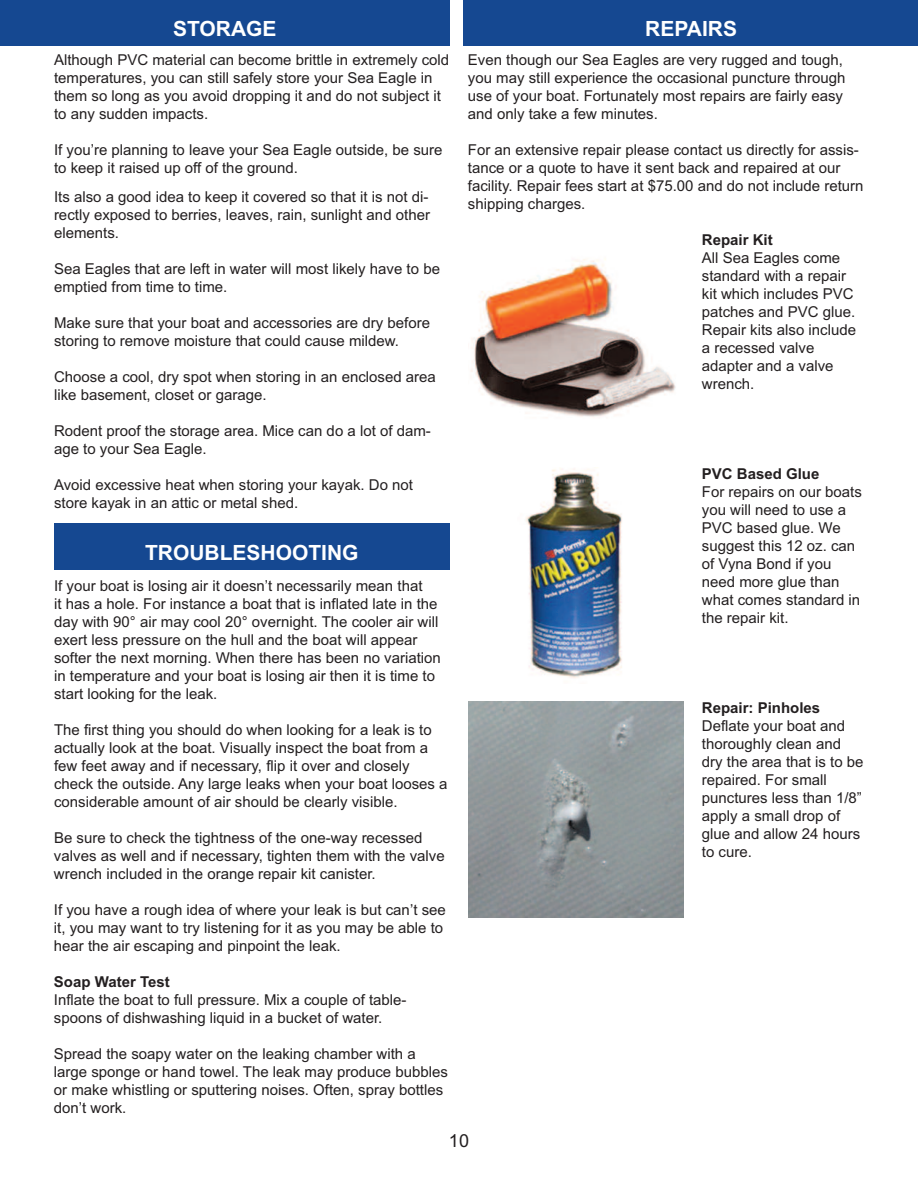
<style>
.page{position:relative;width:918px;height:1188px;background:#fff}
.page>*{position:absolute;margin:0;border:0;box-sizing:border-box;transform-origin:0 0}
.t1{font:700 21px "Arial";color:#fff}
.t2{font:18px "Arial";color:#231f20}
.t3{font:15px/18px "Arial";color:#231f20}
.t4{font:700 15px "Arial";color:#231f20}
</style>
<div class="page">
<img style="left:470px;top:259px;width:206px;height:158px">
<img style="left:525px;top:468px;width:97px;height:210px">
<img style="left:468px;top:702px;width:216px;height:216px">
<div style="left:464px;top:0;width:454px;height:45px;background:#154891"></div>
<div style="left:0;top:0;width:450px;height:45px;background:#154891"></div>
<div style="left:54px;top:523px;width:396px;height:46px;background:#154891"></div>
<h1 class="t1" style="left:173px;top:16px;width:105px">STORAGE</h1>
<h1 class="t1" style="left:645px;top:16px;width:93px">REPAIRS</h1>
<p class="t3" style="left:54px;top:51px;width:397px">Although PVC material can become brittle in extremely cold temperatures, you can still safely store your Sea Eagle in them so long as you avoid dropping it and do not subject it to any sudden impacts.</p>
<p class="t3" style="left:54px;top:141px;width:390px">If you’re planning to leave your Sea Eagle outside, be sure to keep it raised up off of the ground.</p>
<p class="t3" style="left:54px;top:188px;width:378px;text-align:justify">Its also a good idea to keep it covered so that it is not di&shy;rectly exposed to berries, leaves, rain, sunlight and other elements.</p>
<p class="t3" style="left:54px;top:260px;width:388px">Sea Eagles that are left in water will most likely have to be emptied from time to time.</p>
<p class="t3" style="left:54px;top:314px;width:378px">Make sure that your boat and accessories are dry before storing to remove moisture that could cause mildew.</p>
<p class="t3" style="left:54px;top:368px;width:383px">Choose a cool, dry spot when storing in an enclosed area like basement, closet or garage.</p>
<p class="t3" style="left:54px;top:422px;width:378px">Rodent proof the storage area. Mice can do a lot of dam&shy;age to your Sea Eagle.</p>
<p class="t3" style="left:54px;top:476px;width:361px">Avoid excessive heat when storing your kayak. Do not store kayak in an attic or metal shed.</p>
<h1 class="t1" style="left:145px;top:540px;width:215px">TROUBLESHOOTING</h1>
<p class="t3" style="left:54px;top:576px;width:388px">If your boat is losing air it doesn’t necessarily mean that<br>it has a hole. For instance a boat that is inflated late in the day with 90° air may cool 20° overnight. The cooler air will exert less pressure on the hull and the boat will appear softer the next morning. When there has been no variation in temperature and your boat is losing air then it is time to start looking for the leak.</p>
<p class="t3" style="left:54px;top:720px;width:395px">The first thing you should do when looking for a leak is to actually look at the boat. Visually inspect the boat from a few feet away and if necessary, flip it over and closely check the outside. Any large leaks when your boat looses a considerable amount of air should be clearly visible.</p>
<p class="t3" style="left:54px;top:828px;width:392px">Be sure to check the tightness of the one-way recessed valves as well and if necessary, tighten them with the valve wrench included in the orange repair kit canister.</p>
<p class="t3" style="left:54px;top:900px;width:393px">If you have a rough idea of where your leak is but can’t see it, you may want to try listening for it as you may be able to hear the air escaping and pinpoint the leak.</p>
<p class="t4" style="left:54px;top:973px;width:117px">Soap Water Test</p>
<p class="t3" style="left:54px;top:990px;width:354px">Inflate the boat to full pressure. Mix a couple of table&shy;spoons of dishwashing liquid in a bucket of water.</p>
<p class="t3" style="left:54px;top:1044px;width:396px">Spread the soapy water on the leaking chamber with a large sponge or hand towel. The leak may produce bubbles or make whistling or sputtering noises. Often, spray bottles don’t work.</p>
<p class="t3" style="left:468px;top:51px;width:379px">Even though our Sea Eagles are very rugged and tough, you may still experience the occasional puncture through use of your boat. Fortunately most repairs are fairly easy and only take a few minutes.</p>
<p class="t3" style="left:468px;top:141px;width:397px">For an extensive repair please contact us directly for assis&shy;tance or a quote to have it sent back and repaired at our facility. Repair fees start at $75.00 and do not include return shipping charges.</p>
<p class="t4" style="left:702px;top:231px;width:72px">Repair Kit</p>
<p class="t3" style="left:702px;top:249px;width:156px">All Sea Eagles come standard with a repair kit which includes PVC patches and PVC glue.<br>Repair kits also include a recessed valve adapter and a valve wrench.</p>
<p class="t4" style="left:702px;top:465px;width:119px">PVC Based Glue</p>
<p class="t3" style="left:702px;top:483px;width:162px">For repairs on our boats you will need to use a<br>PVC based glue. We suggest this 12 oz. can of Vyna Bond if you need more glue than what comes standard in the repair kit.</p>
<p class="t4" style="left:702px;top:699px;width:120px">Repair: Pinholes</p>
<p class="t3" style="left:702px;top:717px;width:163px">Deflate your boat and thoroughly clean and dry the area that is to be repaired. For small punctures less than 1/8” apply a small drop of glue and allow 24 hours to cure.</p>
<p class="t2" style="left:449px;top:1130px;width:22px">10</p>
</div>
